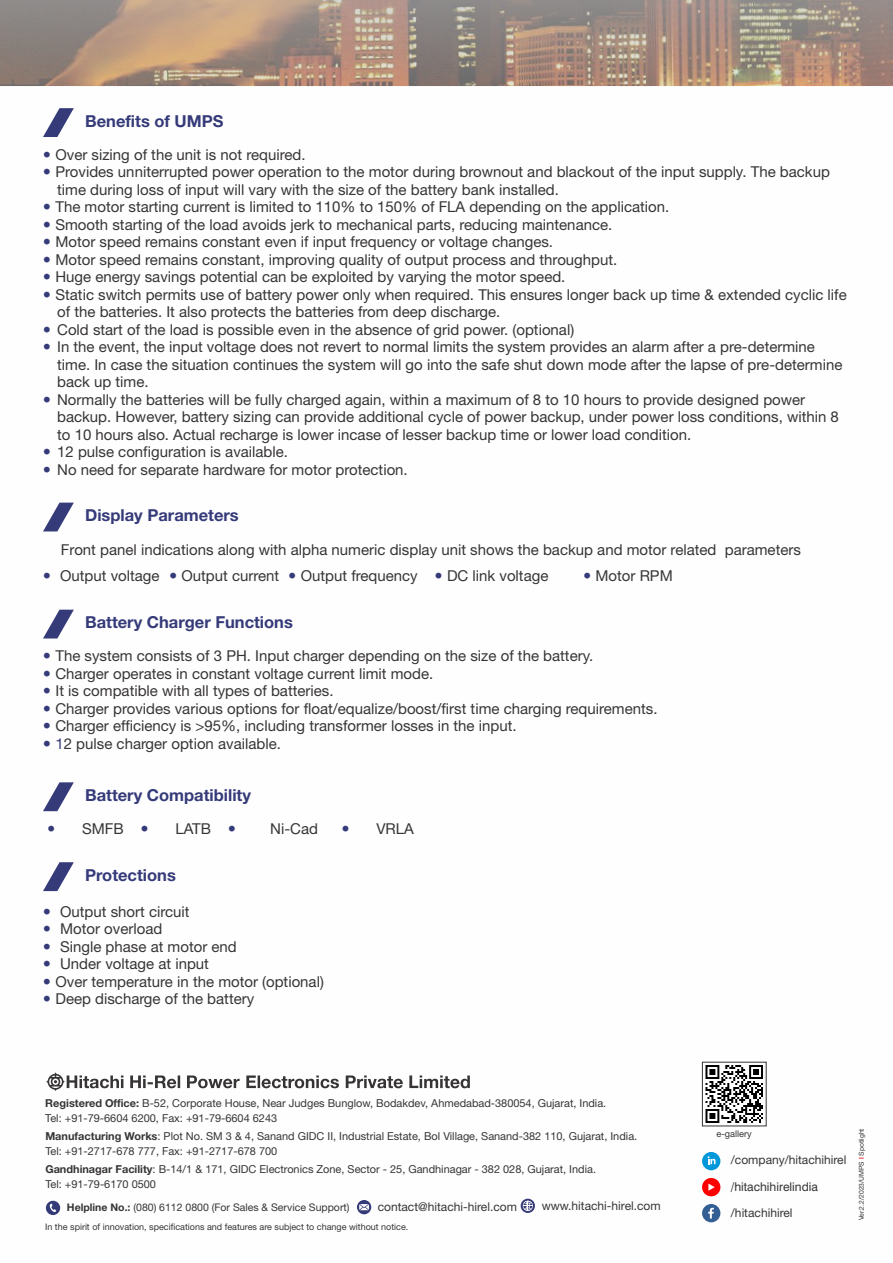
<style>
.page{position:relative;width:893px;height:1263px;background:#fff}
.page>*{position:absolute;margin:0;border:0;box-sizing:border-box;transform-origin:0 0}
.t1{font:700 16.5px "Helvetica Neue LT";color:#353a79}
.t2{font:15px/17.5px "Helvetica Neue LT";color:#373435}
.t3{font:12px "Helvetica Neue LT";color:#373435}
.t4{font:12px "Swiss 721 BT";color:#373435}
.t5{font:10.95px/14.7px "Helvetica Neue LT";color:#373435}
.t6{font:10.5px "Helvetica Neue LT";color:#373435}
.t7{font:9.15px "Helvetica Neue LT";color:#373435}
.t8{font:9px "Helvetica Neue LT";color:#373435}
.t9{font:6.75px "Helvetica Neue LT";color:#373435}
.t10{font:700 6.75px "Helvetica Neue LT";color:#ed3237}
.s1{color:#353a79}
.s2{font-weight:700}
</style>
<div class="page">
<img style="left:706px;top:1065px;width:57px;height:57px">
<svg style="left:346px;top:1075px;width:124px;height:13px"></svg>
<svg style="left:130px;top:1075px;width:50px;height:13px"></svg>
<svg style="left:187px;top:1075px;width:53px;height:13px"></svg>
<svg style="left:246px;top:1075px;width:93px;height:13px"></svg>
<div style="left:357px;top:1200px;width:14px;height:14px;background:#353a79;border-radius:7px"></div>
<svg style="left:359px;top:1204px;width:10px;height:6px"></svg>
<svg style="left:521px;top:1199px;width:14px;height:14px"></svg>
<svg style="left:523px;top:1201px;width:10px;height:10px"></svg>
<div style="left:702px;top:1152px;width:18px;height:18px;background:#0098da;border-radius:50%"></div>
<svg style="left:708px;top:1156px;width:7px;height:8px"></svg>
<svg style="left:702px;top:1178px;width:18px;height:18px"></svg>
<div style="left:702px;top:1204px;width:18px;height:18px;background:#345f94;border-radius:50%"></div>
<svg style="left:708px;top:1208px;width:6px;height:10px"></svg>
<svg style="left:0;top:0;width:893px;height:86px;background:#a68f80"></svg>
<svg style="left:850px;top:0;width:1px;height:86px"></svg>
<svg style="left:43px;top:0;width:80px;height:1215px"></svg>
<p class="t1" style="left:85px;top:115px;width:140px">Benefits of UMPS</p>
<p class="t2" style="left:55px;top:147px;width:776px">Over sizing of the unit is not required.<br>Provides unniterrupted power operation to the motor during brownout and blackout of the input supply. The backup</p>
<p class="t2" style="left:55px;top:182px;width:793px">time during loss of input will vary with the size of the battery bank installed.<br>The motor starting current is limited to 110% to 150% of FLA depending on the application.<br>Smooth starting of the load avoids jerk to mechanical parts, reducing maintenance.<br>Motor speed remains constant even if input frequency or voltage changes.<br>Motor speed remains constant, improving quality of output process and throughput.<br>Huge energy savings potential can be exploited by varying the motor speed.<br>Static switch permits use of battery power only when required. This ensures longer back up time &amp; extended cyclic life</p>
<p class="t2" style="left:57px;top:305px;width:759px">of the batteries. It also protects the batteries from deep discharge.<br>Cold start of the load is possible even in the absence of grid power. (optional)<br>In the event, the input voltage does not revert to normal limits the system provides an alarm after a pre-determine</p>
<p class="t2" style="left:57px;top:357px;width:787px">time. In case the situation continues the system will go into the safe shut down mode after the lapse of pre-determine back up time.<br>Normally the batteries will be fully charged again, within a maximum of 8 to 10 hours to provide designed power</p>
<p class="t2" style="left:57px;top:409px;width:783px">backup. However, battery sizing can provide additional cycle of power backup, under power loss conditions, within 8</p>
<p class="t2" style="left:57px;top:427px;width:636px">to 10 hours also. Actual recharge is lower incase of lesser backup time or lower load condition.<br>12 pulse configuration is available.<br>No need for separate hardware for motor protection.</p>
<p class="t1" style="left:85px;top:510px;width:155px">Display Parameters</p>
<p class="t2" style="left:60px;top:539px;width:742px;line-height:25.3px">Front panel indications along with alpha numeric display unit shows the backup and motor related parameters<br>Output voltage</p>
<p class="t2" style="left:181px;top:568px;width:99px">Output current</p>
<p class="t2" style="left:301px;top:568px;width:119px">Output frequency</p>
<p class="t2" style="left:447px;top:568px;width:103px">DC link voltage</p>
<p class="t2" style="left:595px;top:568px;width:79px">Motor RPM</p>
<p class="t1" style="left:85px;top:617px;width:209px">Battery Charger Functions</p>
<p class="t2" style="left:55px;top:649px;width:603px">The system consists of 3 PH. Input charger depending on the size of the battery.<br>Charger operates in constant voltage current limit mode.<br>It is compatible with all types of batteries.<br>Charger provides various options for float/equalize/boost/first time charging requirements.<br>Charger efficiency is &gt;95%, including transformer losses in the input.<br><span class="s1">1</span>2 pulse charger option available.</p>
<p class="t1" style="left:85px;top:789px;width:167px">Battery Compatibility</p>
<p class="t2" style="left:82px;top:821px;width:43px">SMFB</p>
<p class="t2" style="left:175px;top:821px;width:37px">LATB</p>
<p class="t2" style="left:270px;top:821px;width:49px">Ni-Cad</p>
<p class="t2" style="left:376px;top:821px;width:39px">VRLA</p>
<p class="t1" style="left:85px;top:869px;width:92px">Protections</p>
<p class="t2" style="left:60px;top:904px;width:131px">Output short circuit</p>
<p class="t2" style="left:60px;top:921px;width:104px">Motor overload</p>
<p class="t2" style="left:60px;top:939px;width:178px">Single phase at motor end</p>
<p class="t2" style="left:60px;top:956px;width:150px">Under voltage at input</p>
<p class="t2" style="left:55px;top:974px;width:270px">Over temperature in the motor (optional)</p>
<p class="t2" style="left:55px;top:991px;width:200px">Deep discharge of the battery</p>
<p class="t5" style="left:45px;top:1097px;width:562px"><span class="s2">Registered Office:</span> B-52, Corporate House, Near Judges Bunglow, Bodakdev, Ahmedabad-380054, Gujarat, India.<br>Tel: +91-79-6604 6200, Fax: +91-79-6604 6243</p>
<p class="t5" style="left:45px;top:1130px;width:593px"><span class="s2">Manufacturing Works</span>: Plot No. SM 3 &amp; 4, Sanand GIDC II, Industrial Estate, Bol Village, Sanand-382 110, Gujarat, India.<br>Tel: +91-2717-678 777, Fax: +91-2717-678 700</p>
<p class="t5" style="left:45px;top:1163px;width:552px"><span class="s2">Gandhinagar Facility</span>: B-14/1 &amp; 171, GIDC Electronics Zone, Sector - 25, Gandhinagar - 382 028, Gujarat, India.<br>Tel: +91-79-6170 0500</p>
<p class="t6" style="left:67px;top:1203px;width:284px"><span class="s2">Helpline No.:</span> (080) 6112 0800 (For Sales &amp; Service Support)</p>
<p class="t3" style="left:378px;top:1203px;width:141px">contact@hitachi-hirel.com</p>
<p class="t3" style="left:542px;top:1201px;width:121px">www.hitachi-hirel.com</p>
<p class="t8" style="left:45px;top:1224px;width:365px">In the spirit of innovation, specifications and features are subject to change without notice.</p>
<p class="t7" style="left:716px;top:1131px;width:37px">e-gallery</p>
<p class="t9" style="left:859px;top:1220px;width:93px;rotate:-90deg">Ver.2.2/2023/UMPS Spotlight</p>
<p class="t3" style="left:731px;top:1156px;width:117px">/company/hitachihirel</p>
<p class="t4" style="left:731px;top:1182px;width:89px">/hitachihirelindia</p>
<p class="t3" style="left:731px;top:1209px;width:63px">/hitachihirel</p>
<p class="t10" style="left:859px;top:1159px;width:3px;rotate:-90deg">l</p>
</div>
